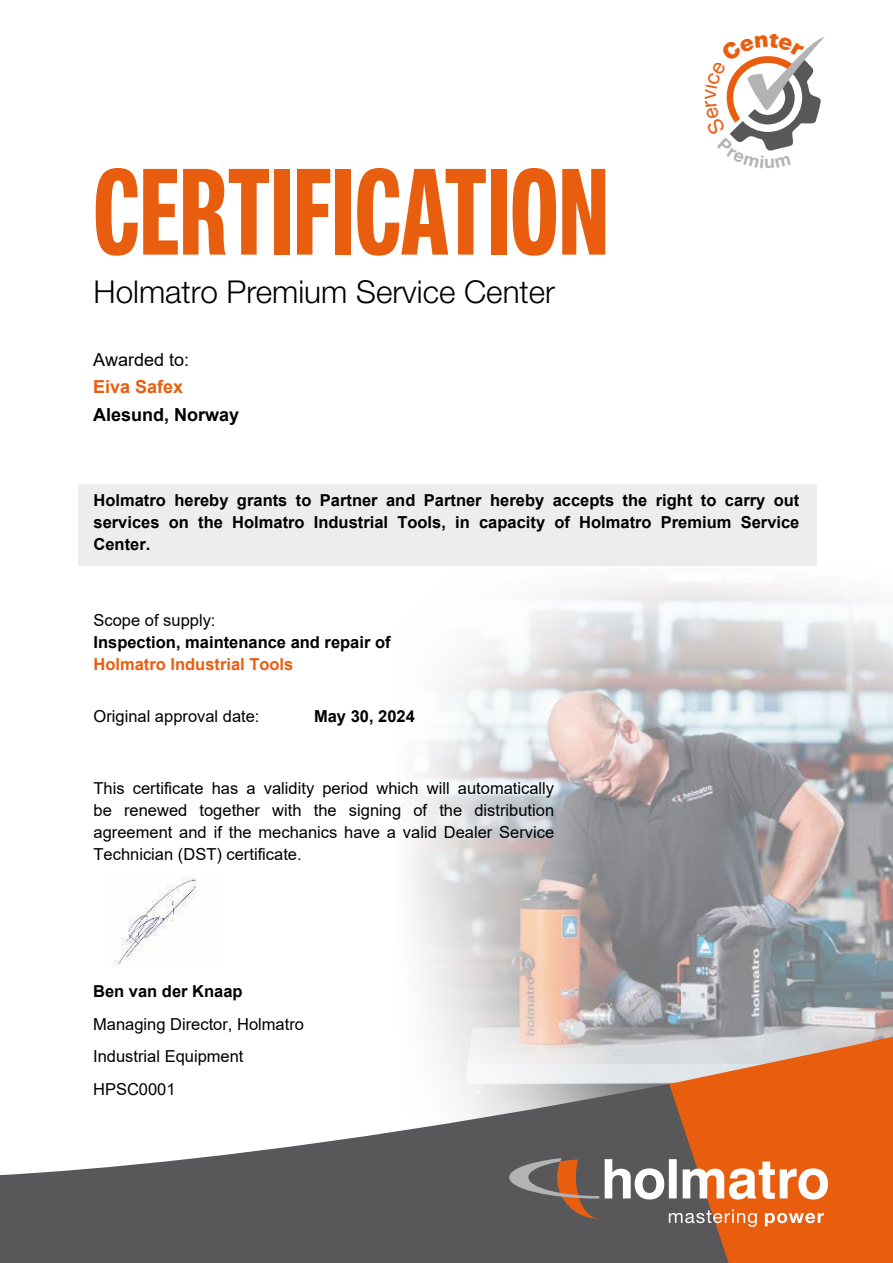
<style>
.page{position:relative;width:893px;height:1263px;background:#fff}
.page>*{position:absolute;margin:0;border:0;box-sizing:border-box;transform-origin:0 0}
.t1{font:700 120px "Neue Helvetica Pro 79 Cm";letter-spacing:.005em;color:#e95d0f}
.t2{font:300 31.5px "Helvetica Neue LT Std";color:#000}
.t3{font:700 18px "Arial";color:#000}
.t4{font:18px "Arial";color:#000}
.t5{font:700 18px "Arial";color:#e95d0f}
.t6{font:16.5px/22px "Arial";color:#000;text-align:justify}
.t7{font:700 16.5px/22px "Arial";color:#000;text-align:justify}
.t8{font:700 16.5px "Arial";color:#e95d0f}
</style>
<div class="page">
<img style="left:703px;top:840px;width:190px;height:189px">
<svg style="left:441px;top:586px;width:357px;height:363px"></svg>
<svg style="left:411px;top:735px;width:292px;height:349px"></svg>
<svg style="left:600px;top:484px;width:293px;height:356px"></svg>
<svg style="left:0;top:1084px;width:669px;height:179px;fill:#58585a"></svg>
<svg style="left:669px;top:1029px;width:224px;height:234px;background:#d96f34"></svg>
<svg style="left:605px;top:1159px;width:223px;height:40px"></svg>
<svg style="left:509px;top:1158px;width:90px;height:60px;background:#7c665b"></svg>
<svg style="left:669px;top:1209px;width:88px;height:18px;background:#b47f62"></svg>
<svg style="left:765px;top:1213px;width:59px;height:13px"></svg>
<div style="left:78px;top:484px;width:738px;height:82px;background:#eceded"></div>
<img style="left:113px;top:877px;width:84px;height:88px">
<svg style="left:726px;top:37px;width:98px;height:114px"></svg>
<h1 class="t1" style="left:94px;top:139px;width:516px">CERTIFICATION</h1>
<h2 class="t2" style="left:94px;top:272px;width:463px">Holmatro Premium Service Center</h2>
<p class="t4" style="left:93px;top:348px;width:98px">Awarded to:</p>
<p class="t5" style="left:93px;top:374px;width:92px">Eiva Safex</p>
<p class="t3" style="left:93px;top:402px;width:148px">Alesund, Norway</p>
<p class="t7" style="left:94px;top:489px;width:707px">Holmatro hereby grants to Partner and Partner hereby accepts the right to carry out services on the Holmatro Industrial Tools, in capacity of Holmatro Premium Service Center.</p>
<p class="t6" style="left:94px;top:609px;width:123px">Scope of supply:</p>
<p class="t7" style="left:94px;top:631px;width:299px">Inspection, maintenance and repair of</p>
<p class="t8" style="left:94px;top:653px;width:201px">Holmatro Industrial Tools</p>
<p class="t6" style="left:94px;top:705px;width:167px">Original approval date:</p>
<p class="t7" style="left:314px;top:706px;width:102px">May 30, 2024</p>
<p class="t6" style="left:94px;top:777px;width:462px">This certificate has a validity period which will automatically be renewed together with the signing of the distribution agreement and if the mechanics have a valid Dealer Service Technician (DST) certificate.</p>
<p class="t7" style="left:93px;top:980px;width:151px">Ben van der Knaap</p>
<p class="t6" style="left:93px;top:1007px;width:212px;line-height:32.7px;text-align:left">Managing Director, Holmatro<br>Industrial Equipment<br>HPSC0001</p>
</div>
